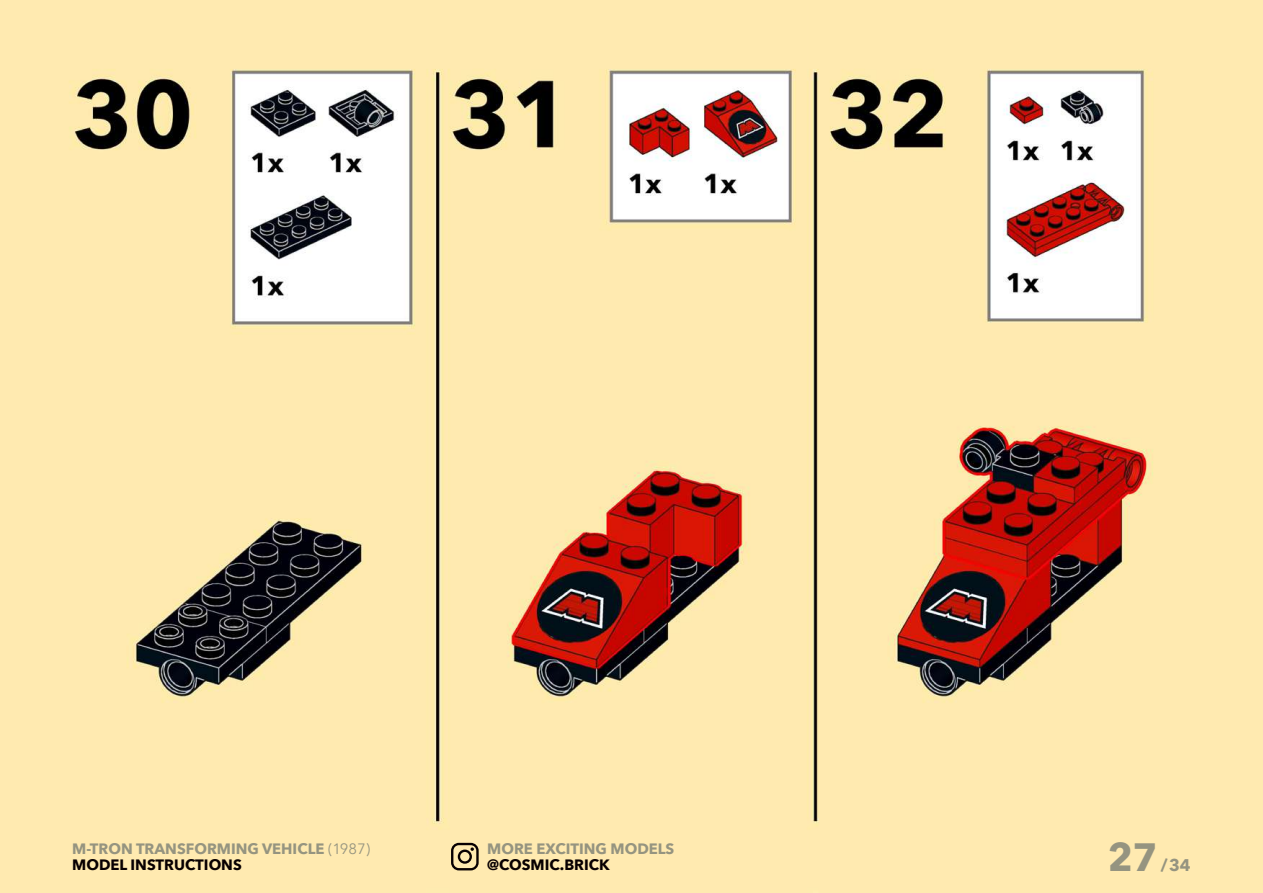
<style>
.page{position:relative;width:1263px;height:893px;background:#fff}
.page>*{position:absolute;margin:0;border:0;box-sizing:border-box;transform-origin:0 0}
.t1{font:700 39.3px "Avenir Next";color:#959480}
.t2{font:700 16.8px "Avenir Next";color:#959480}
.t3{font:700 15px/16.8px "Avenir Next";color:#959480}
.t4{font:700 15px "Avenir Next";color:#080001}
.s1{font-weight:400}
.s2{color:#080001}
</style>
<div class="page">
<img style="left:0;top:0;width:1263px;height:893px">
<svg style="left:451px;top:843px;width:28px;height:27px"></svg>
<p class="t3" style="left:72px;top:840px;width:299px">M-TRON TRANSFORMING VEHICLE <span class="s1">(1987)<br></span><span class="s2">MODEL INSTRUCTIONS</span></p>
<h1 class="t1" style="left:1108px;top:823px;width:51px">27</h1>
<p class="t3" style="left:487px;top:840px;width:189px">MORE EXCITING MODELS</p>
<p class="t4" style="left:487px;top:852px;width:124px">@COSMIC.BRICK</p>
<p class="t2" style="left:1161px;top:850px;width:31px">/34</p>
</div>
